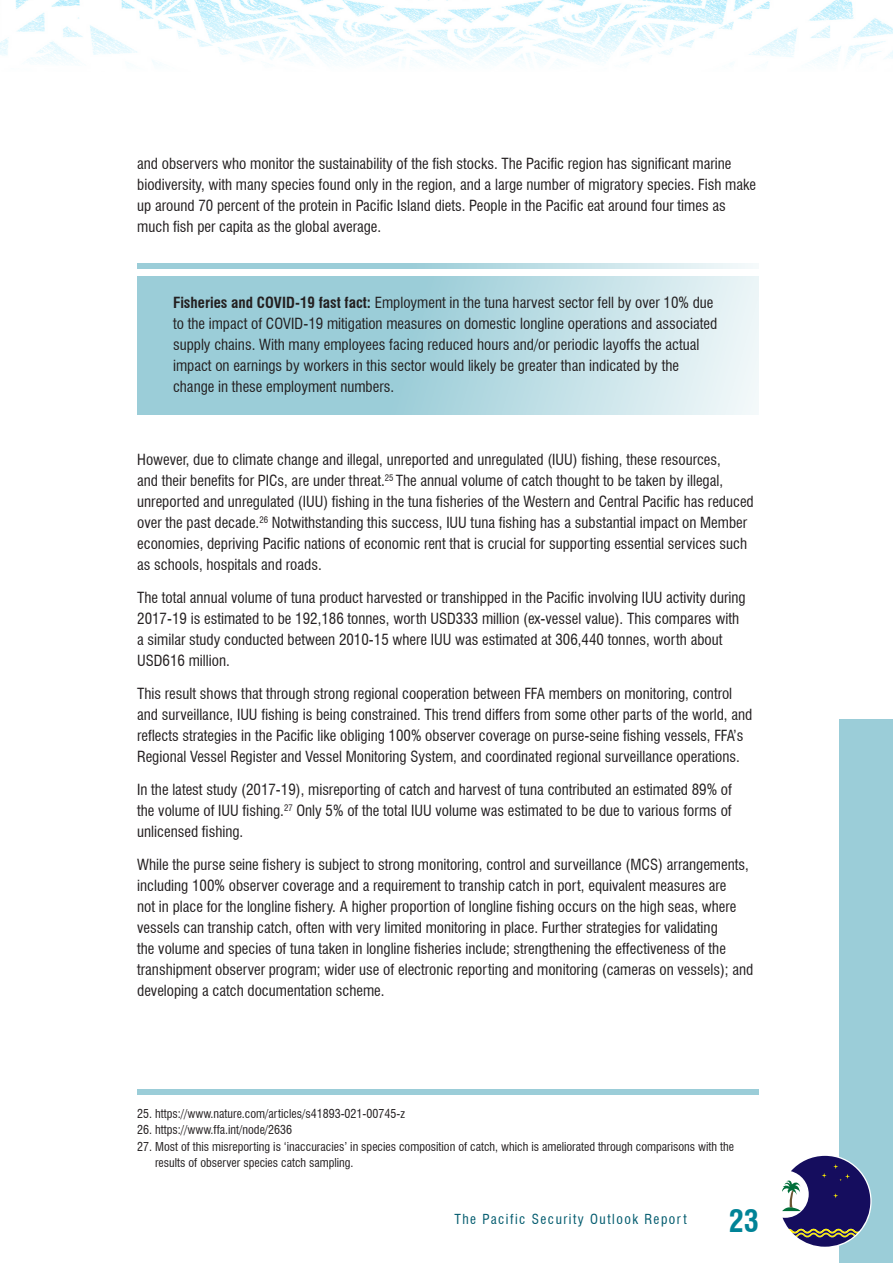
<style>
.page{position:relative;width:893px;height:1263px;background:#fff}
.page>*{position:absolute;margin:0;border:0;box-sizing:border-box;transform-origin:0 0}
.t1{font:700 condensed 30px "Swiss 721 BT";color:#008397}
.t2{font:condensed 15px/21px "Swiss 721 BT";color:#231f20}
.t3{font:condensed 13.5px "Swiss 721 BT";letter-spacing:.11em;color:#005a6d}
.t4{font:condensed 12px "Swiss 721 BT";color:#231f20}
.s1{font-weight:700}
</style>
<div class="page">
<img style="left:0;top:0;width:893px;height:64px">
<div style="left:839px;top:719px;width:54px;height:544px;background:#9bcdd8"></div>
<svg style="left:782px;top:1156px;width:88px;height:91px"></svg>
<div style="left:137px;top:1089px;width:622px;height:6px;background:#9bcdd8"></div>
<svg style="left:137px;top:264px;width:616px;height:5px;background:#b3d9e1"></svg>
<svg style="left:137px;top:276px;width:622px;height:138px;background:#b3d8e1"></svg>
<p class="t2" style="left:137px;top:153px;width:620px">and observers who monitor the sustainability of the fish stocks. The Pacific region has significant marine biodiversity, with many species found only in the region, and a large number of migratory species. Fish make up around 70 percent of the protein in Pacific Island diets. People in the Pacific eat around four times as much fish per capita as the global average.</p>
<p class="t2" style="left:173px;top:292px;width:546px"><span class="s1">Fisheries and COVID-19 fast fact:</span> Employment in the tuna harvest sector fell by over 10% due to the impact of COVID-19 mitigation measures on domestic longline operations and associated supply chains. With many employees facing reduced hours and/or periodic layoffs the actual impact on earnings by workers in this sector would likely be greater than indicated by the change in these employment numbers.</p>
<p class="t2" style="left:137px;top:449px;width:618px">However, due to climate change and illegal, unreported and unregulated (IUU) fishing, these resources,<br>and their benefits for PICs, are under threat.<sup>25</sup> The annual volume of catch thought to be taken by illegal, unreported and unregulated (IUU) fishing in the tuna fisheries of the Western and Central Pacific has reduced over the past decade.<sup>26</sup> Notwithstanding this success, IUU tuna fishing has a substantial impact on Member economies, depriving Pacific nations of economic rent that is crucial for supporting essential services such as schools, hospitals and roads.</p>
<p class="t2" style="left:137px;top:587px;width:610px">The total annual volume of tuna product harvested or transhipped in the Pacific involving IUU activity during 2017-19 is estimated to be 192,186 tonnes, worth USD333 million (ex-vessel value). This compares with a similar study conducted between 2010-15 where IUU was estimated at 306,440 tonnes, worth about USD616 million.</p>
<p class="t2" style="left:137px;top:683px;width:616px">This result shows that through strong regional cooperation between FFA members on monitoring, control and surveillance, IUU fishing is being constrained. This trend differs from some other parts of the world, and reflects strategies in the Pacific like obliging 100% observer coverage on purse-seine fishing vessels, FFA’s Regional Vessel Register and Vessel Monitoring System, and coordinated regional surveillance operations.</p>
<p class="t2" style="left:137px;top:779px;width:596px;text-align:justify">In the latest study (2017-19), misreporting of catch and harvest of tuna contributed an estimated 89% of the volume of IUU fishing.<sup>27</sup> Only 5% of the total IUU volume was estimated to be due to various forms of unlicensed fishing.</p>
<p class="t2" style="left:137px;top:854px;width:617px">While the purse seine fishery is subject to strong monitoring, control and surveillance (MCS) arrangements, including 100% observer coverage and a requirement to tranship catch in port, equivalent measures are<br>not in place for the longline fishery. A higher proportion of longline fishing occurs on the high seas, where vessels can tranship catch, often with very limited monitoring in place. Further strategies for validating<br>the volume and species of tuna taken in longline fisheries include; strengthening the effectiveness of the transhipment observer program; wider use of electronic reporting and monitoring (cameras on vessels); and developing a catch documentation scheme.</p>
<p class="t4" style="left:137px;top:1106px;width:269px">25. https://www.nature.com/articles/s41893-021-00745-z</p>
<p class="t4" style="left:137px;top:1123px;width:156px">26. https://www.ffa.int/node/2636</p>
<p class="t4" style="left:137px;top:1139px;width:598px">27. Most of this misreporting is ‘inaccuracies’ in species composition of catch, which is ameliorated through comparisons with the</p>
<p class="t4" style="left:155px;top:1156px;width:200px">results of observer species catch sampling.</p>
<p class="t3" style="left:454px;top:1210px;width:234px">The Pacific Security Outlook Report</p>
<h1 class="t1" style="left:729px;top:1203px;width:31px">23</h1>
</div>
